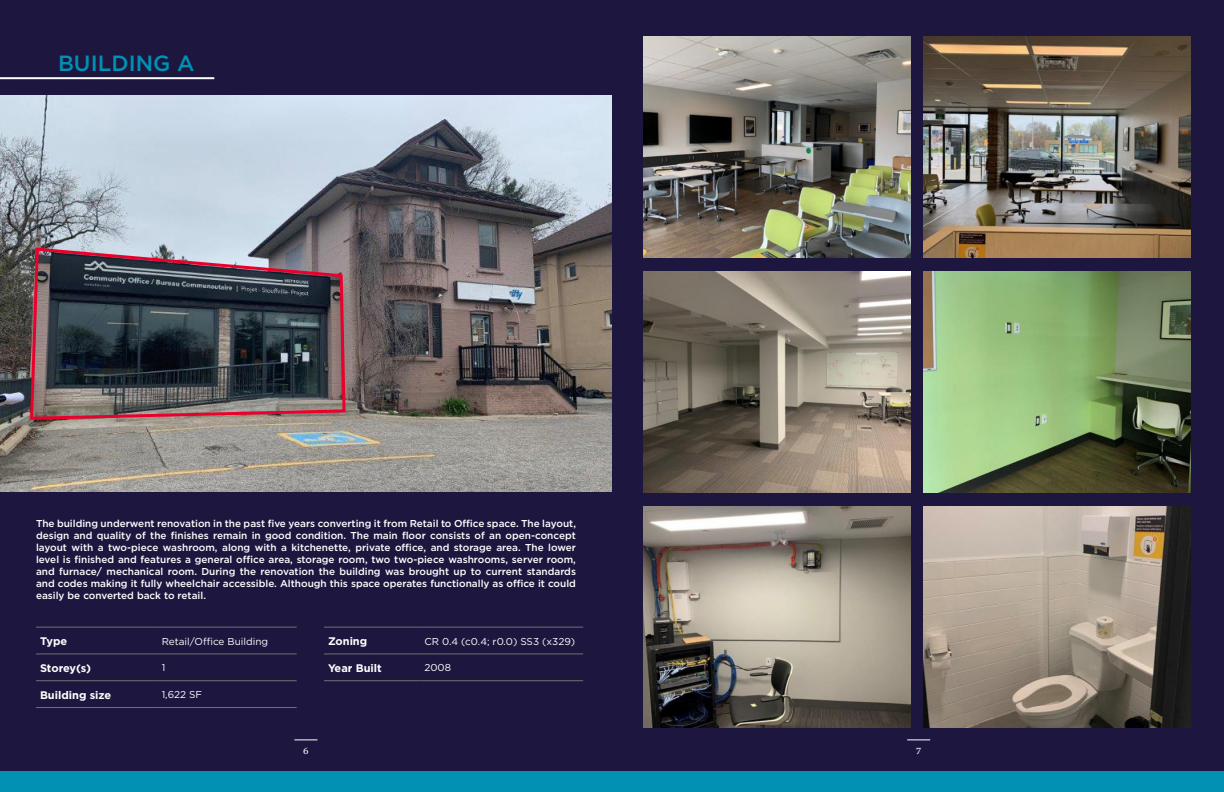
<style>
.page{position:relative;width:1224px;height:792px;background:#1d1740}
.page>*{position:absolute;margin:0;border:0;box-sizing:border-box;transform-origin:0 0}
.t1{font:500 22px "Gotham";letter-spacing:.005em;color:#0091b3}
.t2{font:700 11px "Gotham";color:#fff}
.Body{font:500 10px/12px "Gotham";color:#fff;text-align:justify}
.t3{font:10px "Gotham";color:#fff}
.t4{font:10px "Chronicle Text G2";color:#fff}
</style>
<div class="page">
<img style="left:0;top:95px;width:612px;height:396px">
<hr style="left:36px;top:627px;width:122px;height:1px;background:#6f7271">
<hr style="left:158px;top:627px;width:139px;height:1px;background:#6f7271">
<hr style="left:36px;top:654px;width:122px;height:1px;background:#6f7271">
<hr style="left:158px;top:654px;width:139px;height:1px;background:#6f7271">
<hr style="left:36px;top:680px;width:122px;height:1px;background:#6f7271">
<hr style="left:158px;top:680px;width:139px;height:1px;background:#6f7271">
<hr style="left:36px;top:707px;width:122px;height:1px;background:#6f7271">
<hr style="left:158px;top:707px;width:139px;height:1px;background:#6f7271">
<hr style="left:324px;top:627px;width:96px;height:1px;background:#6f7271">
<hr style="left:420px;top:627px;width:163px;height:1px;background:#6f7271">
<hr style="left:324px;top:654px;width:96px;height:1px;background:#6f7271">
<hr style="left:420px;top:654px;width:163px;height:1px;background:#6f7271">
<hr style="left:324px;top:680px;width:96px;height:1px;background:#6f7271">
<hr style="left:420px;top:680px;width:163px;height:1px;background:#6f7271">
<img style="left:643px;top:36px;width:268px;height:222px">
<img style="left:923px;top:36px;width:268px;height:222px">
<img style="left:643px;top:271px;width:268px;height:222px">
<img style="left:923px;top:271px;width:268px;height:222px">
<img style="left:643px;top:506px;width:268px;height:222px">
<img style="left:923px;top:506px;width:268px;height:222px">
<div style="left:0;top:771px;width:1224px;height:21px;background:#0091b3"></div>
<svg style="left:907px;top:739px;width:23px;height:1px"></svg>
<svg style="left:294px;top:739px;width:23px;height:1px"></svg>
<hr style="left:0;top:77px;width:214px;height:2px;background:#fff">
<img style="left:28px;top:246px;width:319px;height:175px">
<p class="t1" style="left:58px;top:49px;width:138px">BUILDING A</p>
<p class="Body" style="left:36px;top:517px;width:542px">The building underwent renovation in the past five years converting it from Retail to Office space. The layout, design and quality of the finishes remain in good condition. The main floor consists of an open-concept layout with a two-piece washroom, along with a kitchenette, private office, and storage area. The lower level is finished and features a general office area, storage room, two two-piece washrooms, server room, and furnace/ mechanical room. During the renovation the building was brought up to current standards and codes making it fully wheelchair accessible. Although this space operates functionally as office it could easily be converted back to retail.</p>
<p class="t2" style="left:40px;top:634px;width:29px">Type</p>
<p class="t3" style="left:162px;top:635px;width:108px">Retail/Office Building</p>
<p class="t2" style="left:40px;top:661px;width:53px">Storey(s)</p>
<p class="t3" style="left:162px;top:661px;width:5px">1</p>
<p class="t2" style="left:40px;top:687px;width:73px">Building size</p>
<p class="t3" style="left:162px;top:688px;width:42px">1,622 SF</p>
<p class="t2" style="left:328px;top:634px;width:41px">Zoning</p>
<p class="t3" style="left:424px;top:635px;width:152px">CR 0.4 (c0.4; r0.0) SS3 (x329)</p>
<p class="t2" style="left:328px;top:661px;width:55px">Year Built</p>
<p class="t3" style="left:424px;top:661px;width:28px">2008</p>
<p class="t4" style="left:303px;top:743px;width:7px">6</p>
<p class="t4" style="left:916px;top:743px;width:7px">7</p>
</div>
